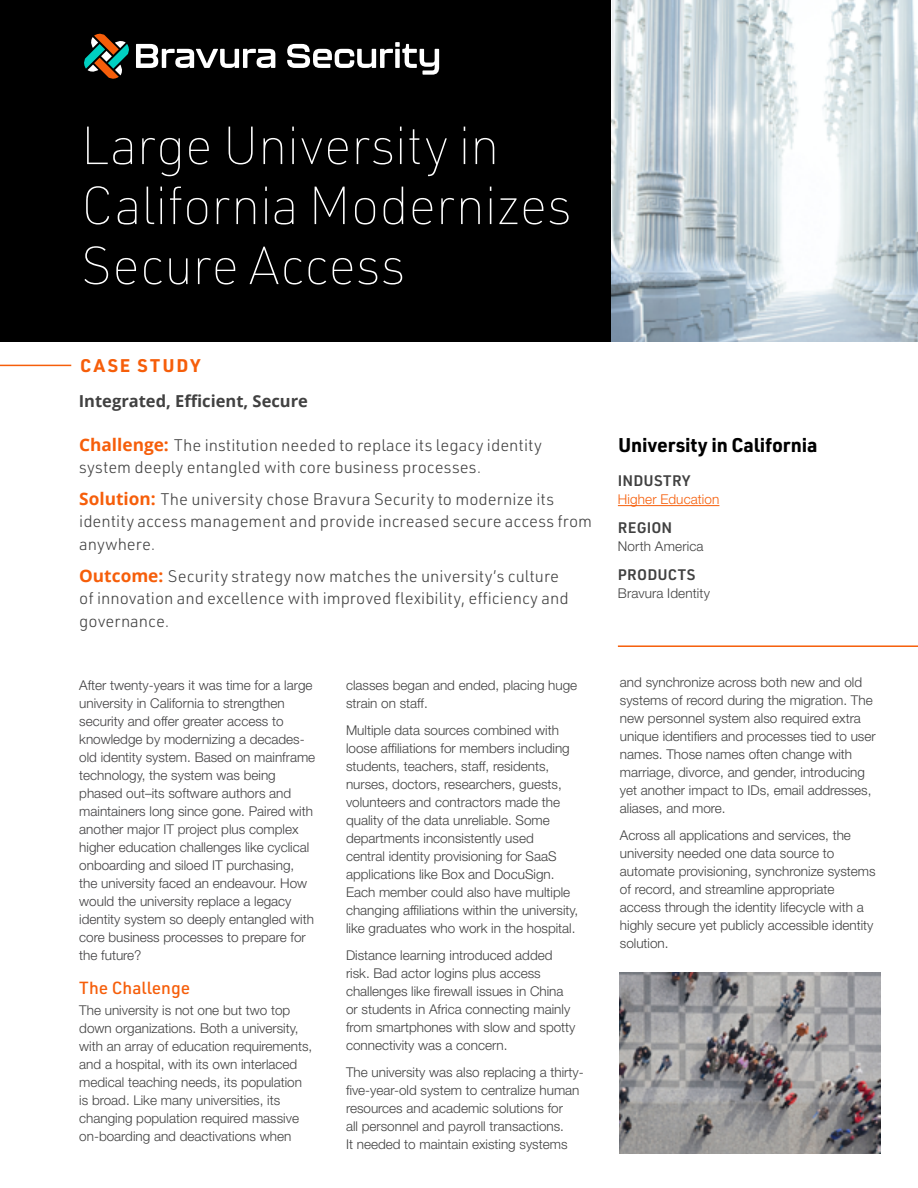
<style>
.page{position:relative;width:918px;height:1188px;background:#fff}
.page>*{position:absolute;margin:0;border:0;box-sizing:border-box;transform-origin:0 0}
.t1{font:100 52.5px/60px "URWDIN";letter-spacing:-.01em;color:#fff}
.t2{font:700 19.5px "URWDIN";letter-spacing:-.01em;color:#000}
.t3{font:700 18px "URWDIN";letter-spacing:.12em;color:#f65e0a}
.t4{font:500 17.25px "URWDIN";color:#f65e0a}
.t5{font:300 16.5px/22.5px "URWDIN";color:#414141}
.t6{font:700 16.5px "Open Sans";color:#414141}
.t7{font:600 15px "URWDIN";letter-spacing:.01em;color:#414141}
.t8{font:300 13.5px/18px "Helvetica Neue LT Std";color:#414141}
.t9{font:300 13.5px/18px "Helvetica Neue LT Std";color:#414042}
.t10{font:300 13.5px "Helvetica Neue LT Std";letter-spacing:.01em;color:#f65e0a}
.s1{font-family:"Open Sans";font-weight:700;font-size:17.25px;color:#f65e0a}
</style>
<div class="page">
<div style="left:0;top:0;width:918px;height:342px;background:#000"></div>
<img style="left:611px;top:0;width:307px;height:341px">
<hr style="left:0;top:365px;width:71px;height:1px;background:#f65e0a">
<hr style="left:618px;top:505px;width:101px;height:1px;background:#f65e0a">
<hr style="left:618px;top:645px;width:300px;height:2px;background:#f65e0a">
<img style="left:620px;top:972px;width:260px;height:182px">
<svg style="left:84px;top:33px;width:191px;height:46px"></svg>
<svg style="left:287px;top:42px;width:152px;height:33px"></svg>
<h1 class="t1" style="left:81px;top:114px;width:492px">Large University in<br>California Modernizes<br>Secure Access</h1>
<h3 class="t3" style="left:80px;top:353px;width:122px">CASE STUDY</h3>
<p class="t6" style="left:79px;top:390px;width:231px">Integrated, Efficient, Secure</p>
<p class="t5" style="left:79px;top:433px;width:464px"><span class="s1">Challenge:</span> The institution needed to replace its legacy identity system deeply entangled with core business processes.</p>
<p class="t5" style="left:79px;top:487px;width:514px"><span class="s1">Solution:</span> The university chose Bravura Security to modernize its identity access management and provide increased secure access from anywhere.</p>
<p class="t5" style="left:79px;top:564px;width:491px"><span class="s1">Outcome:</span> Security strategy now matches the university’s culture of innovation and excellence with improved flexibility, efficiency and governance.</p>
<p class="t9" style="left:79px;top:676px;width:238px">After twenty-years it was time for a large university in California to strengthen security and offer greater access to knowledge by modernizing a decades&shy;old identity system. Based on mainframe technology, the system was being phased out–its software authors and maintainers long since gone. Paired with another major IT project plus complex higher education challenges like cyclical onboarding and siloed IT purchasing, the university faced an endeavour. How would the university replace a legacy identity system so deeply entangled with core business processes to prepare for the future?</p>
<p class="t4" style="left:79px;top:976px;width:112px">The Challenge</p>
<p class="t8" style="left:79px;top:1001px;width:235px">The university is not one but two top down organizations. Both a university, with an array of education requirements, and a hospital, with its own interlaced medical teaching needs, its population is broad. Like many universities, its changing population required massive on-boarding and deactivations when</p>
<p class="t8" style="left:346px;top:676px;width:233px">classes began and ended, placing huge strain on staff.</p>
<p class="t8" style="left:346px;top:721px;width:234px">Multiple data sources combined with loose affiliations for members including students, teachers, staff, residents, nurses, doctors, researchers, guests, volunteers and contractors made the quality of the data unreliable. Some departments inconsistently used<br>central identity provisioning for SaaS applications like Box and DocuSign.<br>Each member could also have multiple changing affiliations within the university, like graduates who work in the hospital.</p>
<p class="t8" style="left:346px;top:946px;width:231px">Distance learning introduced added risk. Bad actor logins plus access challenges like firewall issues in China or students in Africa connecting mainly from smartphones with slow and spotty connectivity was a concern.</p>
<p class="t8" style="left:346px;top:1063px;width:239px">The university was also replacing a thirty&shy;five-year-old system to centralize human resources and academic solutions for<br>all personnel and payroll transactions.<br>It needed to maintain existing systems</p>
<h2 class="t2" style="left:618px;top:432px;width:201px">University in California</h2>
<p class="t7" style="left:618px;top:471px;width:74px">INDUSTRY</p>
<p class="t10" style="left:618px;top:491px;width:103px">Higher Education</p>
<p class="t7" style="left:618px;top:517px;width:56px">REGION</p>
<p class="t8" style="left:618px;top:537px;width:87px">North America</p>
<p class="t7" style="left:618px;top:564px;width:79px">PRODUCTS</p>
<p class="t8" style="left:618px;top:584px;width:94px">Bravura Identity</p>
<p class="t8" style="left:620px;top:672px;width:257px">and synchronize across both new and old systems of record during the migration. The new personnel system also required extra unique identifiers and processes tied to user names. Those names often change with marriage, divorce, and gender, introducing yet another impact to IDs, email addresses, aliases, and more.</p>
<p class="t8" style="left:620px;top:826px;width:257px">Across all applications and services, the university needed one data source to automate provisioning, synchronize systems of record, and streamline appropriate access through the identity lifecycle with a highly secure yet publicly accessible identity solution.</p>
</div>
